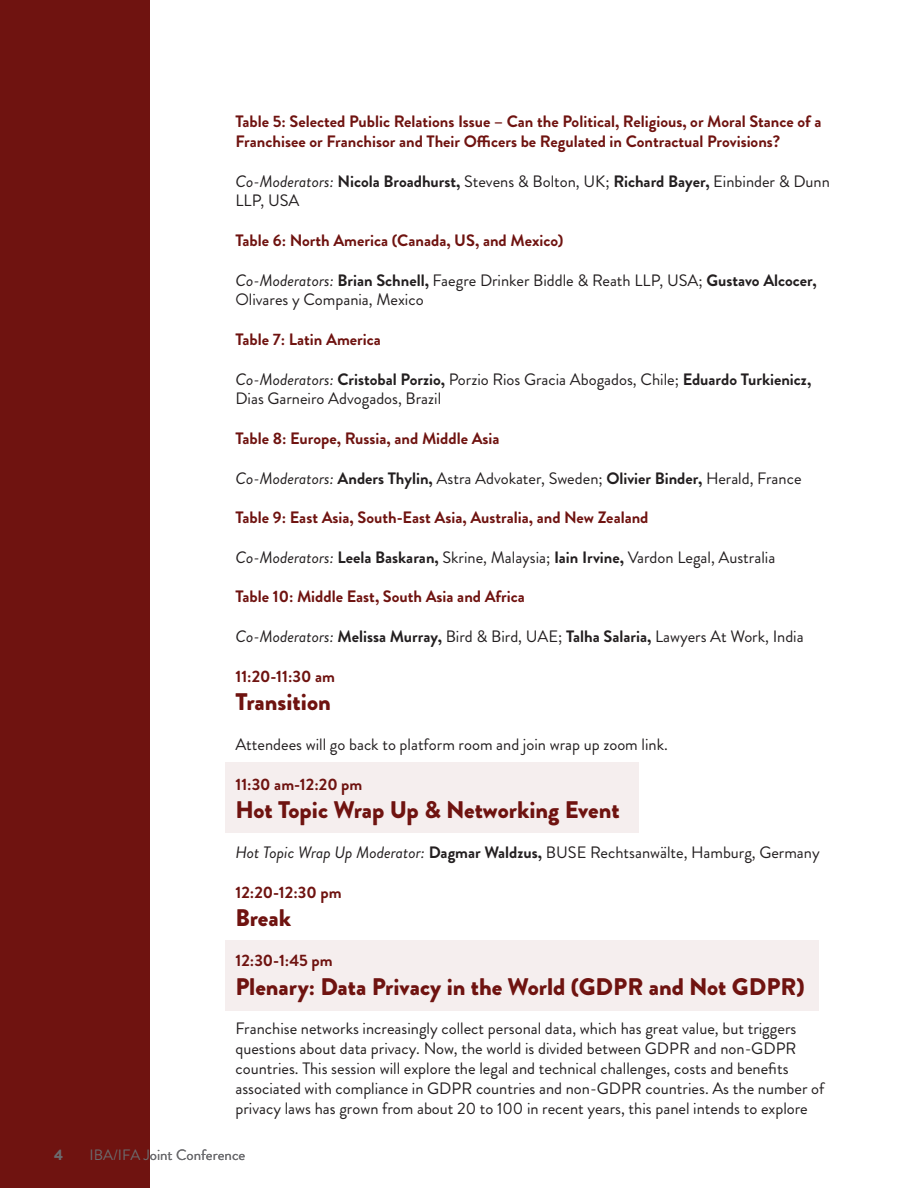
<style>
.page{position:relative;width:918px;height:1188px;background:#fff}
.page>*{position:absolute;margin:0;border:0;box-sizing:border-box;transform-origin:0 0}
.t1{font:900 24px "Brandon Grotesque";color:#6f1310}
.t2{font:16.5px/19.8px "Brandon Grotesque";color:#231f20}
.t3{font:700 16.5px/19.8px "Brandon Grotesque";color:#6f1310}
.t4{font:15px "Brandon Grotesque";color:#6b6b6e}
.t5{font:900 15px "Brandon Grotesque";color:#6b6b6e}
.s1{font-style:italic}
.s2{font-weight:700}
</style>
<div class="page">
<div style="left:225px;top:940px;width:594px;height:70px;background:#f5eeee"></div>
<div style="left:225px;top:763px;width:414px;height:70px;background:#f5eeee"></div>
<div style="left:0;top:0;width:149px;height:1188px;background:#6f1310"></div>
<p class="t3" style="left:236px;top:112px;width:588px">Table 5: Selected Public Relations Issue – Can the Political, Religious, or Moral Stance of a<br>Franchisee or Franchisor and Their Officers be Regulated in Contractual Provisions?</p>
<p class="t2" style="left:236px;top:171px;width:596px"><span class="s1">Co-Moderators:</span> <span class="s2">Nicola Broadhurst,</span> Stevens &amp; Bolton, UK; <span class="s2">Richard Bayer,</span> Einbinder &amp; Dunn<br>LLP, USA</p>
<p class="t3" style="left:236px;top:231px;width:330px">Table 6: North America (Canada, US, and Mexico)</p>
<p class="t2" style="left:236px;top:270px;width:583px"><span class="s1">Co-Moderators:</span> <span class="s2">Brian Schnell,</span> Faegre Drinker Biddle &amp; Reath LLP, USA; <span class="s2">Gustavo Alcocer,<br></span>Olivares y Compania, Mexico</p>
<p class="t3" style="left:236px;top:330px;width:147px">Table 7: Latin America</p>
<p class="t2" style="left:236px;top:369px;width:577px"><span class="s1">Co-Moderators:</span> <span class="s2">Cristobal Porzio,</span> Porzio Rios Gracia Abogados, Chile; <span class="s2">Eduardo Turkienicz,<br></span>Dias Garneiro Advogados, Brazil</p>
<p class="t3" style="left:236px;top:429px;width:266px">Table 8: Europe, Russia, and Middle Asia</p>
<p class="t2" style="left:236px;top:468px;width:568px"><span class="s1">Co-Moderators:</span> <span class="s2">Anders Thylin,</span> Astra Advokater, Sweden; <span class="s2">Olivier Binder,</span> Herald, France</p>
<p class="t3" style="left:236px;top:508px;width:415px">Table 9: East Asia, South-East Asia, Australia, and New Zealand</p>
<p class="t2" style="left:236px;top:547px;width:541px"><span class="s1">Co-Moderators:</span> <span class="s2">Leela Baskaran,</span> Skrine, Malaysia; <span class="s2">Iain Irvine,</span> Vardon Legal, Australia</p>
<p class="t3" style="left:236px;top:587px;width:291px">Table 10: Middle East, South Asia and Africa</p>
<p class="t2" style="left:236px;top:627px;width:570px"><span class="s1">Co-Moderators:</span> <span class="s2">Melissa Murray,</span> Bird &amp; Bird, UAE; <span class="s2">Talha Salaria,</span> Lawyers At Work, India</p>
<p class="t3" style="left:236px;top:666px;width:101px">11:20-11:30 am</p>
<p class="t1" style="left:236px;top:685px;width:97px">Transition</p>
<p class="t2" style="left:236px;top:735px;width:434px">Attendees will go back to platform room and join wrap up zoom link.</p>
<p class="t3" style="left:236px;top:774px;width:128px">11:30 am-12:20 pm</p>
<p class="t1" style="left:236px;top:793px;width:386px">Hot Topic Wrap Up &amp; Networking Event</p>
<p class="t2" style="left:236px;top:843px;width:586px"><span class="s1">Hot Topic Wrap Up Moderator:</span> <span class="s2">Dagmar Waldzus,</span> BUSE Rechtsanwälte, Hamburg, Germany</p>
<p class="t3" style="left:236px;top:882px;width:108px">12:20-12:30 pm</p>
<p class="t1" style="left:236px;top:901px;width:57px">Break</p>
<p class="t3" style="left:236px;top:951px;width:99px">12:30-1:45 pm</p>
<p class="t1" style="left:236px;top:970px;width:571px">Plenary: Data Privacy in the World (GDPR and Not GDPR)</p>
<p class="t2" style="left:236px;top:1019px;width:591px">Franchise networks increasingly collect personal data, which has great value, but triggers questions about data privacy. Now, the world is divided between GDPR and non-GDPR countries. This session will explore the legal and technical challenges, costs and benefits associated with compliance in GDPR countries and non-GDPR countries. As the number of privacy laws has grown from about 20 to 100 in recent years, this panel intends to explore</p>
<p class="t5" style="left:54px;top:1144px;width:10px">4</p>
<p class="t4" style="left:90px;top:1144px;width:157px">IBA/IFA Joint Conference</p>
</div>
